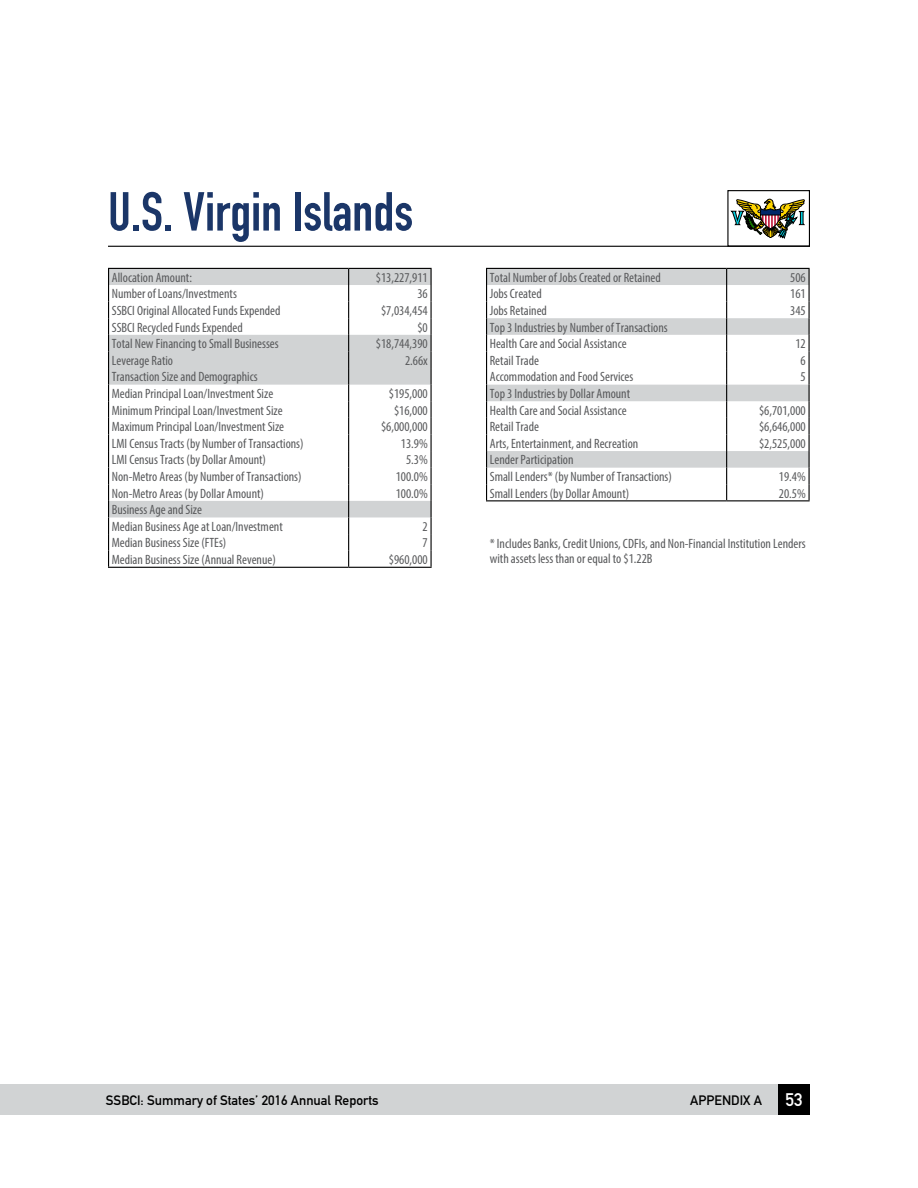
<style>
.page{position:relative;width:918px;height:1188px;background:#fff}
.page>*{position:absolute;margin:0;border:0;box-sizing:border-box;transform-origin:0 0}
.t1{font:54px "DIN Engschrift";color:#1b3668}
.t2{font:18px "DIN Mittelschrift";color:#fff}
.t3{font:condensed 13.5px/16.6px "Myriad Pro";color:#58595b}
.t4{font:13.5px "DIN Mittelschrift";color:#000}
</style>
<div class="page">
<div style="left:0;top:1084px;width:787px;height:31px;background:#d1d3d4"></div>
<div style="left:778px;top:1084px;width:32px;height:31px;background:#000"></div>
<hr style="left:108px;top:246px;width:702px;height:1px;background:#000">
<svg style="left:731px;top:199px;width:73px;height:39px"></svg>
<div style="left:727px;top:190px;width:83px;height:57px;border:1px solid #000"></div>
<svg style="left:109px;top:269px;width:321px;height:248px"></svg>
<hr style="left:108px;top:268px;width:241px;height:1px;background:#000">
<hr style="left:349px;top:268px;width:83px;height:1px;background:#000">
<svg style="left:108px;top:269px;width:1px;height:298px"></svg>
<svg style="left:348px;top:269px;width:1px;height:298px"></svg>
<svg style="left:430px;top:269px;width:2px;height:298px"></svg>
<hr style="left:108px;top:567px;width:241px;height:1px;background:#000">
<hr style="left:349px;top:567px;width:83px;height:1px;background:#000">
<svg style="left:487px;top:269px;width:321px;height:199px"></svg>
<hr style="left:486px;top:268px;width:241px;height:1px;background:#000">
<hr style="left:727px;top:268px;width:83px;height:1px;background:#000">
<svg style="left:726px;top:269px;width:1px;height:231px"></svg>
<svg style="left:486px;top:269px;width:1px;height:231px"></svg>
<svg style="left:808px;top:269px;width:2px;height:231px"></svg>
<hr style="left:486px;top:500px;width:241px;height:1px;background:#000">
<hr style="left:727px;top:500px;width:83px;height:1px;background:#000">
<h1 class="t1" style="left:108px;top:180px;width:307px">U.S. Virgin Islands</h1>
<p class="t3" style="left:112px;top:269px;width:82px">Allocation Amount:</p>
<p class="t3" style="left:376px;top:269px;width:54px">$13,227,911</p>
<p class="t3" style="left:112px;top:285px;width:127px">Number of Loans/Investments</p>
<p class="t3" style="left:417px;top:285px;width:12px">36</p>
<p class="t3" style="left:112px;top:302px;width:170px">SSBCI Original Allocated Funds Expended</p>
<p class="t3" style="left:381px;top:302px;width:48px">$7,034,454</p>
<p class="t3" style="left:112px;top:319px;width:133px">SSBCI Recycled Funds Expended</p>
<p class="t3" style="left:417px;top:319px;width:12px">$0</p>
<p class="t3" style="left:112px;top:335px;width:168px">Total New Financing to Small Businesses</p>
<p class="t3" style="left:376px;top:335px;width:54px">$18,744,390</p>
<p class="t3" style="left:112px;top:352px;width:63px">Leverage Ratio</p>
<p class="t3" style="left:405px;top:352px;width:24px">2.66x</p>
<p class="t3" style="left:112px;top:368px;width:163px">Transaction Size and Demographics<br>Median Principal Loan/Investment Size</p>
<p class="t3" style="left:389px;top:385px;width:41px">$195,000</p>
<p class="t3" style="left:112px;top:402px;width:172px">Minimum Principal Loan/Investment Size</p>
<p class="t3" style="left:394px;top:402px;width:35px">$16,000</p>
<p class="t3" style="left:112px;top:418px;width:174px">Maximum Principal Loan/Investment Size</p>
<p class="t3" style="left:381px;top:418px;width:48px">$6,000,000</p>
<p class="t3" style="left:112px;top:435px;width:193px">LMI Census Tracts (by Number of Transactions)</p>
<p class="t3" style="left:401px;top:435px;width:28px">13.9%</p>
<p class="t3" style="left:112px;top:451px;width:156px">LMI Census Tracts (by Dollar Amount)</p>
<p class="t3" style="left:406px;top:451px;width:23px">5.3%</p>
<p class="t3" style="left:112px;top:468px;width:191px">Non-Metro Areas (by Number of Transactions)</p>
<p class="t3" style="left:396px;top:468px;width:34px">100.0%</p>
<p class="t3" style="left:112px;top:485px;width:154px">Non-Metro Areas (by Dollar Amount)</p>
<p class="t3" style="left:396px;top:485px;width:34px">100.0%</p>
<p class="t3" style="left:112px;top:501px;width:173px">Business Age and Size<br>Median Business Age at Loan/Investment</p>
<p class="t3" style="left:423px;top:518px;width:7px">2</p>
<p class="t3" style="left:112px;top:534px;width:116px">Median Business Size (FTEs)</p>
<p class="t3" style="left:423px;top:534px;width:7px">7</p>
<p class="t3" style="left:112px;top:551px;width:165px">Median Business Size (Annual Revenue)</p>
<p class="t3" style="left:389px;top:551px;width:41px">$960,000</p>
<p class="t3" style="left:490px;top:269px;width:173px">Total Number of Jobs Created or Retained</p>
<p class="t3" style="left:790px;top:269px;width:17px">506</p>
<p class="t3" style="left:490px;top:285px;width:54px">Jobs Created</p>
<p class="t3" style="left:790px;top:285px;width:17px">161</p>
<p class="t3" style="left:490px;top:302px;width:59px">Jobs Retained</p>
<p class="t3" style="left:790px;top:302px;width:17px">345</p>
<p class="t3" style="left:490px;top:319px;width:179px">Top 3 Industries by Number of Transactions<br>Health Care and Social Assistance</p>
<p class="t3" style="left:795px;top:335px;width:12px">12</p>
<p class="t3" style="left:490px;top:352px;width:51px">Retail Trade</p>
<p class="t3" style="left:801px;top:352px;width:7px">6</p>
<p class="t3" style="left:490px;top:368px;width:145px">Accommodation and Food Services</p>
<p class="t3" style="left:801px;top:368px;width:7px">5</p>
<p class="t3" style="left:490px;top:385px;width:142px">Top 3 Industries by Dollar Amount<br>Health Care and Social Assistance</p>
<p class="t3" style="left:759px;top:402px;width:48px">$6,701,000</p>
<p class="t3" style="left:490px;top:418px;width:51px">Retail Trade</p>
<p class="t3" style="left:759px;top:418px;width:48px">$6,646,000</p>
<p class="t3" style="left:490px;top:435px;width:150px">Arts, Entertainment, and Recreation</p>
<p class="t3" style="left:759px;top:435px;width:48px">$2,525,000</p>
<p class="t3" style="left:490px;top:451px;width:184px">Lender Participation<br>Small Lenders* (by Number of Transactions)</p>
<p class="t3" style="left:779px;top:468px;width:28px">19.4%</p>
<p class="t3" style="left:490px;top:485px;width:141px">Small Lenders (by Dollar Amount)</p>
<p class="t3" style="left:779px;top:485px;width:28px">20.5%</p>
<p class="t3" style="left:490px;top:536px;width:317px;line-height:15px">* Includes Banks, Credit Unions, CDFIs, and Non-Financial Institution Lenders with assets less than or equal to $1.22B</p>
<p class="t4" style="left:106px;top:1092px;width:274px">SSBCI: Summary of States’ 2016 Annual Reports</p>
<p class="t4" style="left:690px;top:1092px;width:73px">APPENDIX A</p>
<h2 class="t2" style="left:785px;top:1089px;width:19px">53</h2>
</div>
